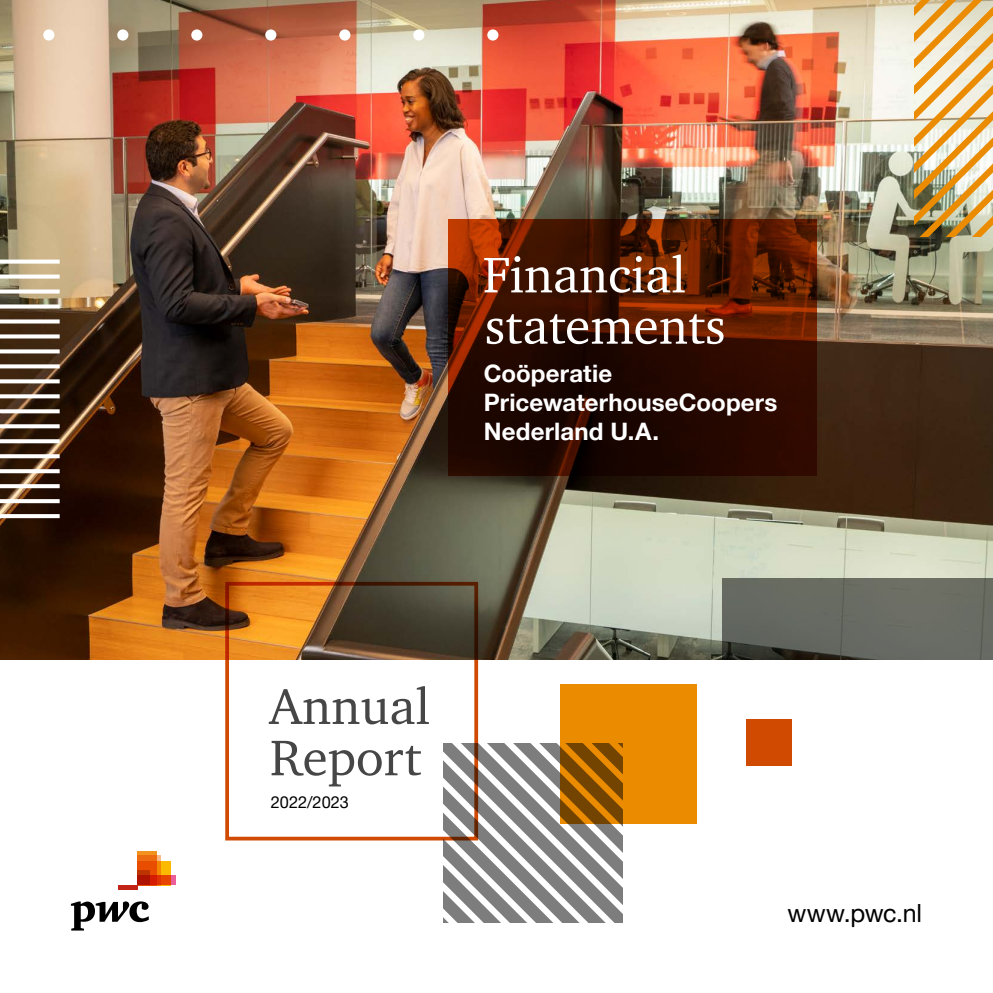
<style>
.page{position:relative;width:993px;height:993px;background:#fff}
.page>*{position:absolute;margin:0;border:0;box-sizing:border-box;transform-origin:0 0}
.t1{font:51.25px/51.2px "ITC Charter Com";color:#fff}
.t2{font:51.25px/51.2px "ITC Charter Com";color:#464646}
.t3{font:25px "Helvetica Neue LT Pro";letter-spacing:-.01em;color:#000}
.t4{font:700 24px/28.6px "Helvetica Neue LT Pro";letter-spacing:.005em;color:#fff}
.t5{font:16.38px "Helvetica Neue LT Pro";color:#000}
</style>
<div class="page">
<img style="left:0;top:0;width:992px;height:659px">
<svg style="left:170px;top:861px;width:1px;height:14px"></svg>
<div style="left:137px;top:860px;width:33px;height:24px;background:#fbba00"></div>
<svg style="left:161px;top:875px;width:14px;height:9px"></svg>
<svg style="left:157px;top:855px;width:4px;height:29px"></svg>
<svg style="left:137px;top:851px;width:20px;height:33px"></svg>
<svg style="left:137px;top:870px;width:13px;height:14px"></svg>
<div style="left:118px;top:884px;width:19px;height:5px;background:#c22417"></div>
<svg style="left:71px;top:901px;width:78px;height:29px"></svg>
<div style="left:560px;top:683px;width:136px;height:140px;background:#eb8c00"></div>
<div style="left:225px;top:581px;width:253px;height:259px;border:4px solid #d04a02"></div>
<div style="left:746px;top:719px;width:45px;height:46px;background:#d04a02"></div>
<svg style="left:448px;top:219px;width:368px;height:256px;background:#3c1000"></svg>
<svg style="left:443px;top:742px;width:179px;height:179px"></svg>
<svg style="left:722px;top:578px;width:270px;height:81px;background:#63665e"></svg>
<svg style="left:914px;top:0;width:78px;height:236px;background:#debf86"></svg>
<div style="left:43px;top:29px;width:11px;height:12px;background:#fff;border-radius:50%"></div>
<div style="left:117px;top:29px;width:11px;height:12px;background:#fff;border-radius:50%"></div>
<div style="left:191px;top:29px;width:11px;height:12px;background:#fff;border-radius:50%"></div>
<div style="left:265px;top:29px;width:11px;height:12px;background:#fff;border-radius:50%"></div>
<div style="left:339px;top:29px;width:11px;height:12px;background:#fff;border-radius:50%"></div>
<div style="left:413px;top:29px;width:11px;height:12px;background:#fff;border-radius:50%"></div>
<div style="left:487px;top:29px;width:11px;height:12px;background:#fff;border-radius:50%"></div>
<svg style="left:0;top:514px;width:60px;height:4px"></svg>
<svg style="left:0;top:499px;width:60px;height:4px"></svg>
<svg style="left:0;top:484px;width:60px;height:4px"></svg>
<svg style="left:0;top:469px;width:60px;height:4px"></svg>
<svg style="left:0;top:454px;width:60px;height:4px"></svg>
<svg style="left:0;top:439px;width:60px;height:4px"></svg>
<svg style="left:0;top:424px;width:60px;height:4px"></svg>
<svg style="left:0;top:409px;width:60px;height:4px"></svg>
<svg style="left:0;top:394px;width:60px;height:4px"></svg>
<svg style="left:0;top:379px;width:60px;height:4px"></svg>
<svg style="left:0;top:364px;width:60px;height:4px"></svg>
<svg style="left:0;top:349px;width:60px;height:4px"></svg>
<svg style="left:0;top:334px;width:60px;height:4px"></svg>
<svg style="left:0;top:319px;width:60px;height:4px"></svg>
<svg style="left:0;top:304px;width:60px;height:4px"></svg>
<svg style="left:0;top:289px;width:60px;height:4px"></svg>
<svg style="left:0;top:274px;width:60px;height:4px"></svg>
<svg style="left:0;top:259px;width:60px;height:4px"></svg>
<h1 class="t1" style="left:483px;top:248px;width:244px">Financial statements</h1>
<p class="t4" style="left:483px;top:359px;width:295px">Coöperatie<br>PricewaterhouseCoopers<br>Nederland U.A.</p>
<h1 class="t2" style="left:269px;top:679px;width:162px">Annual<br>Report</h1>
<p class="t5" style="left:271px;top:791px;width:79px">2022/2023</p>
<p class="t3" style="left:787px;top:897px;width:136px">www.pwc.nl</p>
</div>
